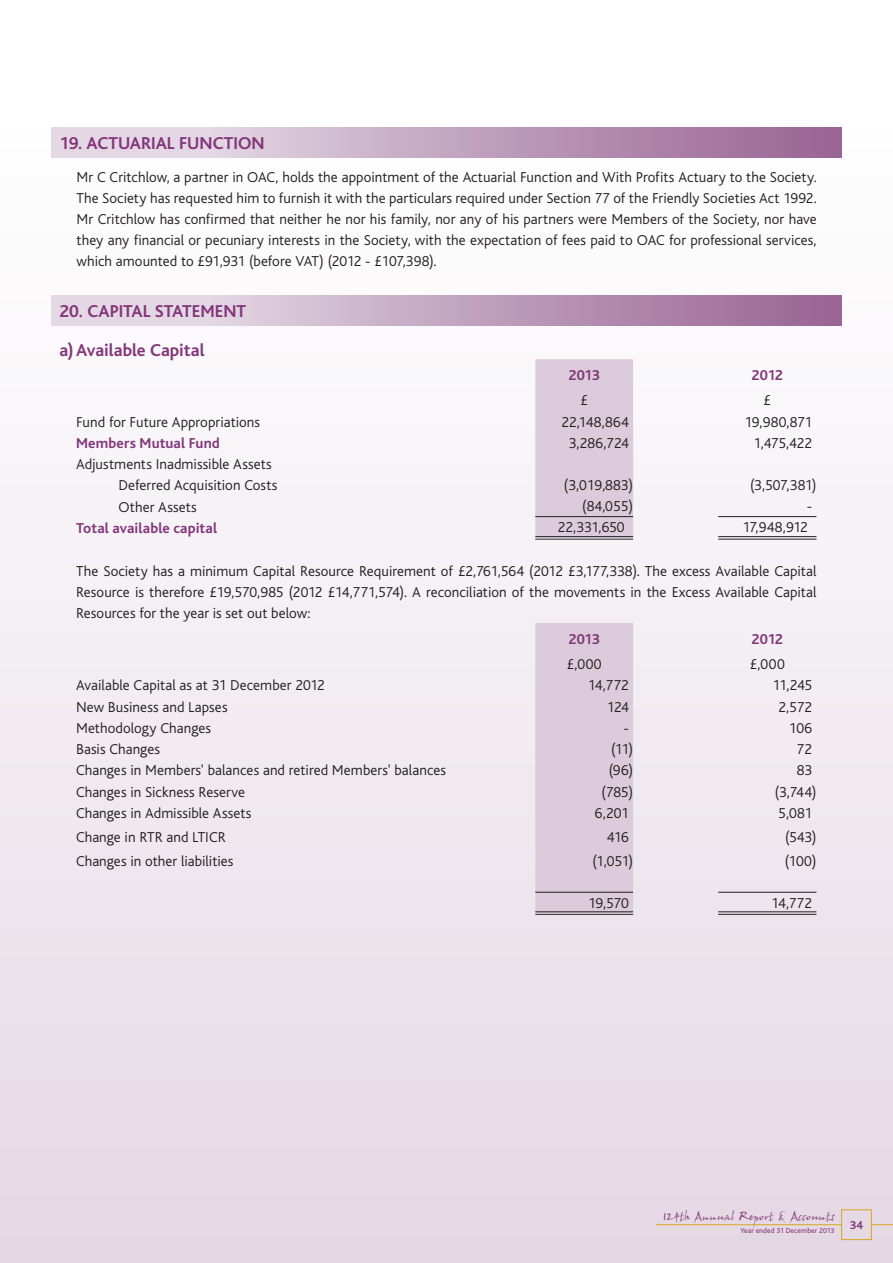
<style>
.page{position:relative;width:893px;height:1263px;background:#fff}
.page>*{position:absolute;margin:0;border:0;box-sizing:border-box;transform-origin:0 0}
.t1{font:700 18px/38.2px "Bliss";color:#83367b}
.t2{font:300 15px/21px "Bliss";color:#231f20;text-align:justify}
.t3{font:700 15px "Bliss";letter-spacing:.005em;color:#83367b}
.t4{font:12px "John Handy Plain";color:#83367b}
.t5{font:700 12px "Bliss";color:#83367b}
.t6{font:7.5px "Bliss";letter-spacing:.015em;color:#83367b}
</style>
<div class="page">
<div style="left:0;top:98px;width:893px;height:1165px;background:linear-gradient(to bottom,#fff,#e5d8e4)"></div>
<svg style="left:872px;top:1224px;width:21px;height:1px"></svg>
<hr style="left:656px;top:1224px;width:186px;height:1px;background:#d6a723">
<div style="left:841px;top:1209px;width:31px;height:31px;border:1px solid #d6a723"></div>
<div style="left:51px;top:295px;width:791px;height:30px;background:linear-gradient(to right,#eee9f0,#996494)"></div>
<div style="left:535px;top:359px;width:98px;height:179px;background:#dccbdb"></div>
<svg style="left:535px;top:623px;width:98px;height:290px;background:#dccbdb"></svg>
<hr style="left:535px;top:516px;width:98px;height:1px;background:#231f20">
<hr style="left:718px;top:516px;width:98px;height:1px;background:#231f20">
<hr style="left:535px;top:536px;width:98px;height:1px;background:#231f20">
<hr style="left:535px;top:539px;width:98px;height:1px;background:#231f20">
<hr style="left:718px;top:536px;width:98px;height:1px;background:#231f20">
<hr style="left:718px;top:539px;width:98px;height:1px;background:#231f20">
<hr style="left:535px;top:892px;width:98px;height:1px;background:#231f20">
<hr style="left:718px;top:892px;width:98px;height:1px;background:#231f20">
<hr style="left:535px;top:911px;width:98px;height:1px;background:#231f20">
<hr style="left:535px;top:914px;width:98px;height:1px;background:#231f20">
<hr style="left:718px;top:911px;width:98px;height:1px;background:#231f20">
<hr style="left:718px;top:914px;width:98px;height:1px;background:#231f20">
<div style="left:51px;top:128px;width:791px;height:29px;background:linear-gradient(to right,#eee9f0,#996494)"></div>
<p class="t1" style="left:60px;top:125px;width:207px">19. ACTUARIAL FUNCTION</p>
<p class="t2" style="left:77px;top:166px;width:742px">Mr C Critchlow, a partner in OAC, holds the appointment of the Actuarial Function and With Profits Actuary to the Society.<br>The Society has requested him to furnish it with the particulars required under Section 77 of the Friendly Societies Act 1992.<br>Mr Critchlow has confirmed that neither he nor his family, nor any of his partners were Members of the Society, nor have they any financial or pecuniary interests in the Society, with the expectation of fees paid to OAC for professional services, which amounted to £91,931 (before VAT) (2012 - £107,398).</p>
<p class="t1" style="left:60px;top:293px;width:188px">20. CAPITAL STATEMENT a)Available Capital</p>
<p class="t3" style="left:568px;top:367px;width:33px">2013</p>
<p class="t3" style="left:751px;top:367px;width:33px">2012</p>
<p class="t2" style="left:580px;top:390px;width:9px">£</p>
<p class="t2" style="left:763px;top:390px;width:9px">£</p>
<p class="t2" style="left:76px;top:411px;width:186px">Fund for Future Appropriations</p>
<p class="t2" style="left:561px;top:411px;width:69px">22,148,864</p>
<p class="t2" style="left:745px;top:411px;width:69px">19,980,871</p>
<p class="t3" style="left:76px;top:435px;width:145px">Members Mutual Fund</p>
<p class="t2" style="left:569px;top:433px;width:62px">3,286,724</p>
<p class="t2" style="left:753px;top:433px;width:60px">1,475,422</p>
<p class="t2" style="left:119px;top:454px;width:160px;text-indent:-43px">Adjustments Inadmissible Assets<br>Deferred Acquisition Costs</p>
<p class="t2" style="left:564px;top:475px;width:71px">(3,019,883)</p>
<p class="t2" style="left:750px;top:475px;width:68px">(3,507,381)</p>
<p class="t2" style="left:119px;top:496px;width:80px">Other Assets</p>
<p class="t2" style="left:582px;top:496px;width:52px">(84,055)</p>
<p class="t2" style="left:807px;top:496px;width:7px">-</p>
<p class="t3" style="left:76px;top:520px;width:143px">Total available capital</p>
<p class="t2" style="left:558px;top:517px;width:68px">22,331,650</p>
<p class="t2" style="left:742px;top:517px;width:67px">17,948,912</p>
<p class="t2" style="left:76px;top:561px;width:742px">The Society has a minimum Capital Resource Requirement of £2,761,564 (2012 £3,177,338). The excess Available Capital Resource is therefore £19,570,985 (2012 £14,771,574). A reconciliation of the movements in the Excess Available Capital Resources for the year is set out below:</p>
<p class="t3" style="left:568px;top:631px;width:33px">2013</p>
<p class="t3" style="left:751px;top:631px;width:33px">2012</p>
<p class="t2" style="left:567px;top:654px;width:36px">£,000</p>
<p class="t2" style="left:750px;top:654px;width:36px">£,000</p>
<p class="t2" style="left:76px;top:675px;width:250px">Available Capital as at 31 December 2012</p>
<p class="t2" style="left:588px;top:675px;width:42px">14,772</p>
<p class="t2" style="left:773px;top:675px;width:41px">11,245</p>
<p class="t2" style="left:76px;top:696px;width:153px">New Business and Lapses</p>
<p class="t2" style="left:607px;top:696px;width:23px">124</p>
<p class="t2" style="left:778px;top:696px;width:35px">2,572</p>
<p class="t2" style="left:76px;top:718px;width:137px">Methodology Changes</p>
<p class="t2" style="left:623px;top:718px;width:7px">-</p>
<p class="t2" style="left:789px;top:718px;width:25px">106</p>
<p class="t2" style="left:76px;top:739px;width:85px">Basis Changes</p>
<p class="t2" style="left:611px;top:739px;width:23px">(11)</p>
<p class="t2" style="left:797px;top:739px;width:17px">72</p>
<p class="t2" style="left:76px;top:760px;width:372px">Changes in Members' balances and retired Members' balances</p>
<p class="t2" style="left:609px;top:760px;width:26px">(96)</p>
<p class="t2" style="left:797px;top:760px;width:17px">83</p>
<p class="t2" style="left:76px;top:781px;width:171px">Changes in Sickness Reserve</p>
<p class="t2" style="left:601px;top:781px;width:33px">(785)</p>
<p class="t2" style="left:775px;top:781px;width:43px">(3,744)</p>
<p class="t2" style="left:76px;top:803px;width:177px">Changes in Admissible Assets</p>
<p class="t2" style="left:595px;top:803px;width:35px">6,201</p>
<p class="t2" style="left:778px;top:803px;width:35px">5,081</p>
<p class="t2" style="left:76px;top:827px;width:151px">Change in RTR and LTICR</p>
<p class="t2" style="left:607px;top:827px;width:24px">416</p>
<p class="t2" style="left:785px;top:827px;width:33px">(543)</p>
<p class="t2" style="left:76px;top:851px;width:159px">Changes in other liabilities</p>
<p class="t2" style="left:592px;top:851px;width:42px">(1,051)</p>
<p class="t2" style="left:785px;top:851px;width:33px">(100)</p>
<p class="t2" style="left:588px;top:892px;width:42px">19,570</p>
<p class="t2" style="left:771px;top:892px;width:42px">14,772</p>
<p class="t4" style="left:663px;top:1208px;width:173px">124th Annual Report &amp; Accounts</p>
<p class="t6" style="left:740px;top:1227px;width:95px">Year ended 31 December 2013</p>
<p class="t5" style="left:850px;top:1219px;width:15px">34</p>
</div>
